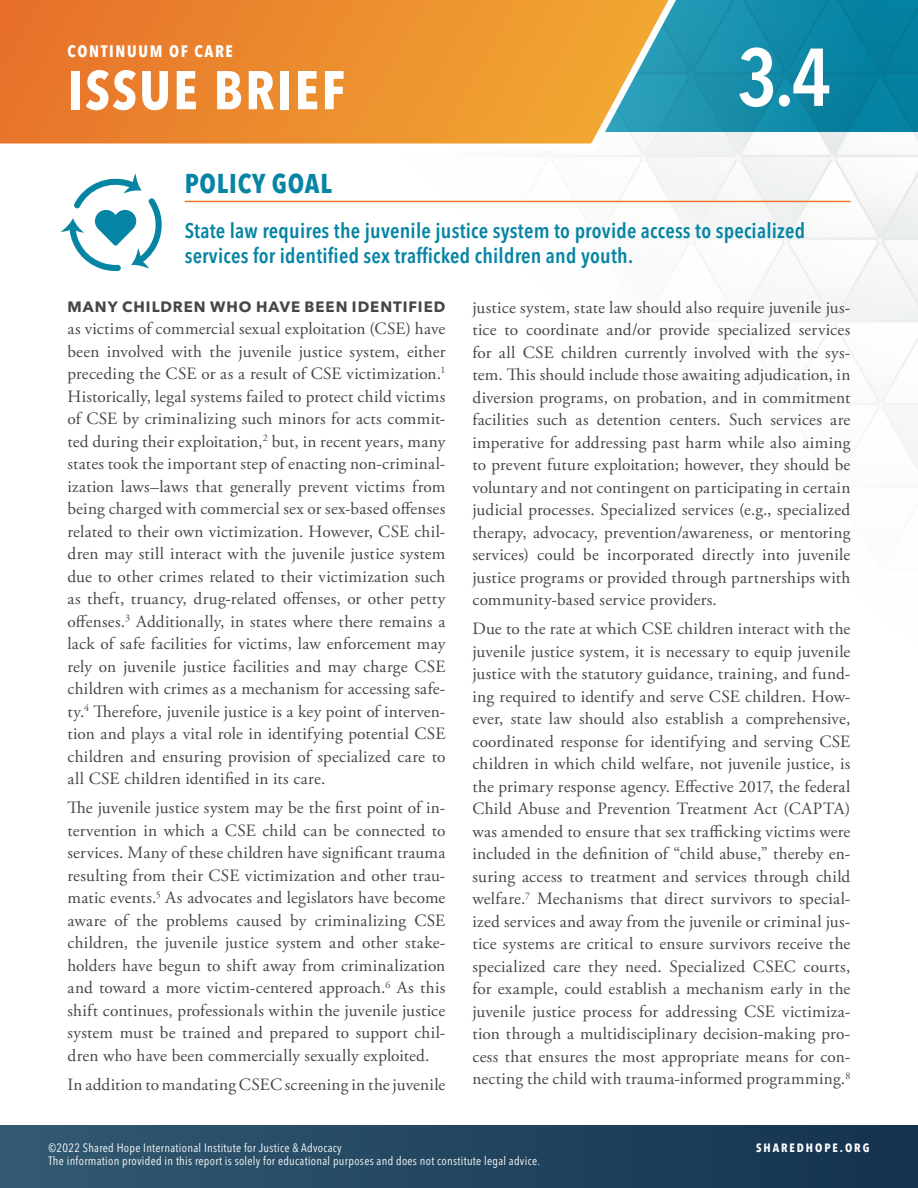
<style>
.page{position:relative;width:918px;height:1188px;background:#fff}
.page>*{position:absolute;margin:0;border:0;box-sizing:border-box;transform-origin:0 0}
.t1{font:600 condensed 81px "Avenir Next LT Pro";color:#fff}
.t2{font:700 condensed 54px "Avenir Next LT Pro";letter-spacing:.04em;color:#fff}
.t3{font:700 condensed 27px "Avenir Next LT Pro";letter-spacing:.03em;color:#0584a4}
.t4{font:600 condensed 21px/25.2px "Avenir Next LT Pro";letter-spacing:.01em;color:#0584a4}
.t5{font:17.25px/22.5px "Adobe Garamond Pro";color:#464547;text-align:justify}
.t6{font:700 condensed 16.5px "Avenir Next LT Pro";letter-spacing:.1em;color:#fff}
.t7{font:700 15px "Avenir Next LT Pro";letter-spacing:.065em;color:#464547}
.t8{font:condensed 12px "Avenir Next LT Pro";letter-spacing:.025em;color:#fff}
.t9{font:700 condensed 12px "Avenir Next LT Pro";letter-spacing:.16em;color:#fff}
</style>
<div class="page">
<img style="left:221px;top:155px;width:697px;height:332px">
<div style="left:0;top:1126px;width:918px;height:62px;background:linear-gradient(to right,#325a72,#14324d)"></div>
<hr style="left:185px;top:201px;width:665px;height:1px;background:#f0772a">
<svg style="left:61px;top:173px;width:101px;height:98px"></svg>
<svg style="left:0;top:0;width:918px;height:155px;background:#b59763"></svg>
<p class="t6" style="left:68px;top:41px;width:167px">CONTINUUM OF CARE</p>
<h2 class="t2" style="left:68px;top:57px;width:279px">ISSUE BRIEF</h2>
<h1 class="t1" style="left:737px;top:28px;width:96px">3.4</h1>
<h3 class="t3" style="left:185px;top:167px;width:149px">POLICY GOAL</h3>
<p class="t4" style="left:185px;top:218px;width:622px">State law requires the juvenile justice system to provide access to specialized services for identified sex trafficked children and youth.</p>
<p class="t7" style="left:68px;top:297px;width:379px">MANY CHILDREN WHO HAVE BEEN IDENTIFIED</p>
<p class="t5" style="left:67px;top:318px;width:380px">as victims of commercial sexual exploitation (CSE) have been involved with the juvenile justice system, either preceding the CSE or as a result of CSE victimization.<sup>1<br></sup>Historically, legal systems failed to protect child victims of CSE by criminalizing such minors for acts commit&shy;ted during their exploitation,<sup>2</sup> but, in recent years, many states took the important step of enacting non-criminal&shy;ization laws–laws that generally prevent victims from being charged with commercial sex or sex-based offenses related to their own victimization. However, CSE chil&shy;dren may still interact with the juvenile justice system due to other crimes related to their victimization such as theft, truancy, drug-related offenses, or other petty offenses.<sup>3</sup> Additionally, in states where there remains a lack of safe facilities for victims, law enforcement may rely on juvenile justice facilities and may charge CSE children with crimes as a mechanism for accessing safe&shy;ty.<sup>4</sup> Therefore, juvenile justice is a key point of interven&shy;tion and plays a vital role in identifying potential CSE children and ensuring provision of specialized care to all CSE children identified in its care.</p>
<p class="t5" style="left:67px;top:797px;width:380px">The juvenile justice system may be the first point of in&shy;tervention in which a CSE child can be connected to services. Many of these children have significant trauma resulting from their CSE victimization and other trau&shy;matic events.<sup>5</sup> As advocates and legislators have become aware of the problems caused by criminalizing CSE children, the juvenile justice system and other stake&shy;holders have begun to shift away from criminalization and toward a more victim-centered approach.<sup>6</sup> As this shift continues, professionals within the juvenile justice system must be trained and prepared to support chil&shy;dren who have been commercially sexually exploited.</p>
<p class="t5" style="left:68px;top:1074px;width:379px">In addition to mandating CSEC screening in the juvenile</p>
<p class="t5" style="left:472px;top:297px;width:380px">justice system, state law should also require juvenile jus&shy;tice to coordinate and/or provide specialized services for all CSE children currently involved with the sys&shy;tem. This should include those awaiting adjudication, in diversion programs, on probation, and in commitment facilities such as detention centers. Such services are imperative for addressing past harm while also aiming to prevent future exploitation; however, they should be voluntary and not contingent on participating in certain judicial processes. Specialized services (e.g., specialized therapy, advocacy, prevention/awareness, or mentoring services) could be incorporated directly into juvenile justice programs or provided through partnerships with community-based service providers.</p>
<p class="t5" style="left:472px;top:618px;width:379px">Due to the rate at which CSE children interact with the juvenile justice system, it is necessary to equip juvenile justice with the statutory guidance, training, and fund&shy;ing required to identify and serve CSE children. How&shy;ever, state law should also establish a comprehensive, coordinated response for identifying and serving CSE children in which child welfare, not juvenile justice, is the primary response agency. Effective 2017, the federal Child Abuse and Prevention Treatment Act (CAPTA) was amended to ensure that sex trafficking victims were included in the definition of “child abuse,” thereby en&shy;suring access to treatment and services through child welfare.<sup>7</sup> Mechanisms that direct survivors to special&shy;ized services and away from the juvenile or criminal jus&shy;tice systems are critical to ensure survivors receive the specialized care they need. Specialized CSEC courts, for example, could establish a mechanism early in the juvenile justice process for addressing CSE victimiza&shy;tion through a multidisciplinary decision-making pro&shy;cess that ensures the most appropriate means for con&shy;necting the child with trauma-informed programming.<sup>8</sup></p>
<p class="t8" style="left:49px;top:1140px;width:295px">©2022 Shared Hope International Institute for Justice &amp; Advocacy</p>
<p class="t9" style="left:756px;top:1140px;width:115px">SHAREDHOPE.ORG</p>
<p class="t8" style="left:49px;top:1154px;width:493px">The information provided in this report is solely for educational purposes and does not constitute legal advice.</p>
</div>
